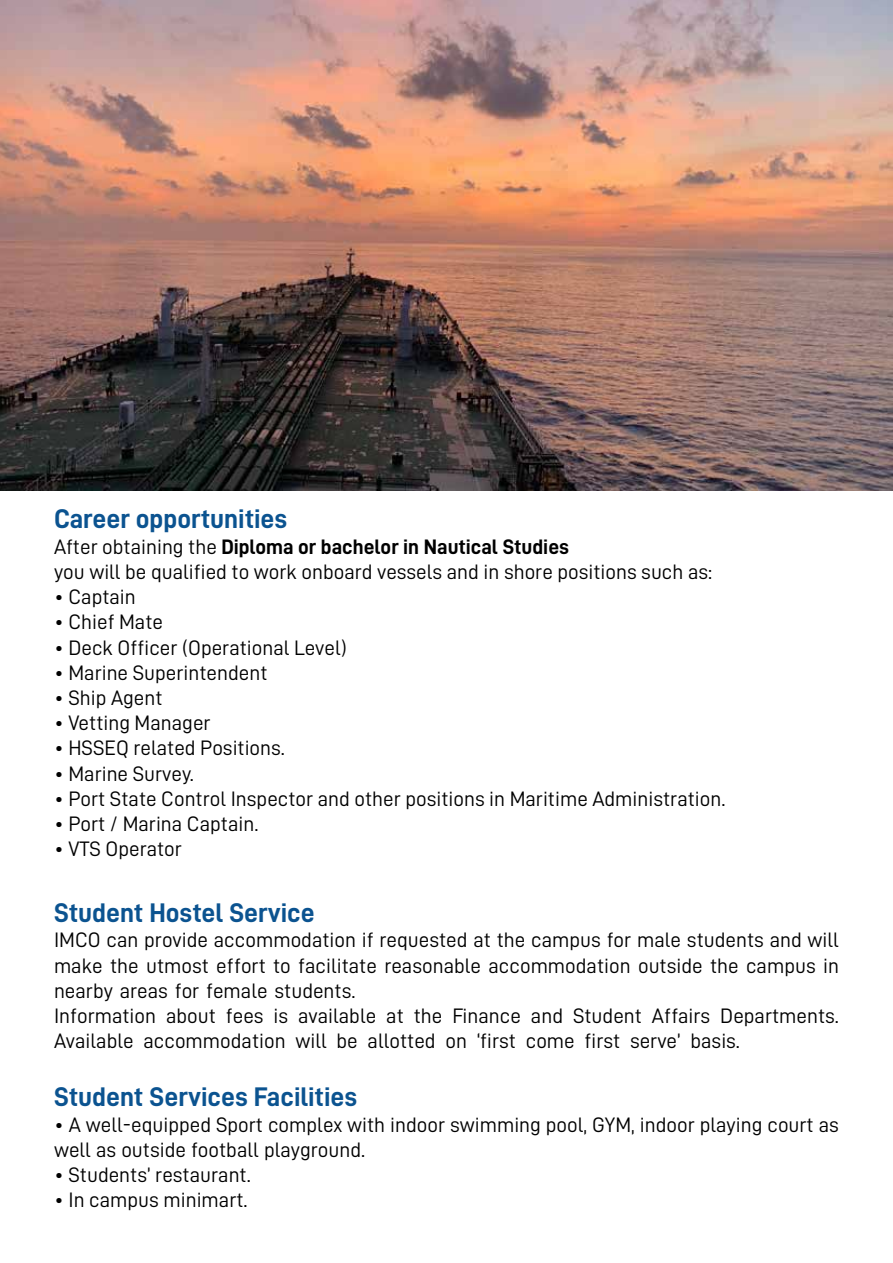
<style>
.page{position:relative;width:893px;height:1263px;background:#fff}
.page>*{position:absolute;margin:0;border:0;box-sizing:border-box;transform-origin:0 0}
.t1{font:27px "D DIN Bold";color:#0b5390}
.t2{font:21px/25.2px "D DIN";color:#000}
.t3{font:21px "D DIN Bold";color:#000}
.s1{font-family:"D DIN"}
</style>
<div class="page">
<img style="left:0;top:0;width:893px;height:490px">
<p class="t1" style="left:54px;top:504px;width:235px">Career opportunities</p>
<p class="t3" style="left:54px;top:535px;width:517px"><span class="s1">After obtaining the</span> Diploma or bachelor in Nautical Studies</p>
<p class="t2" style="left:54px;top:559px;width:660px">you will be qualified to work onboard vessels and in shore positions such as:</p>
<p class="t2" style="left:54px;top:584px;width:83px">• Captain</p>
<p class="t2" style="left:54px;top:609px;width:111px">• Chief Mate</p>
<p class="t2" style="left:54px;top:634px;width:294px">• Deck Officer (Operational Level)</p>
<p class="t2" style="left:54px;top:659px;width:215px">• Marine Superintendent</p>
<p class="t2" style="left:54px;top:685px;width:110px">• Ship Agent</p>
<p class="t2" style="left:54px;top:710px;width:158px">• Vetting Manager</p>
<p class="t2" style="left:54px;top:735px;width:232px">• HSSEQ related Positions.</p>
<p class="t2" style="left:54px;top:760px;width:142px">• Marine Survey.</p>
<p class="t2" style="left:54px;top:785px;width:673px">• Port State Control Inspector and other positions in Maritime Administration.</p>
<p class="t2" style="left:54px;top:811px;width:206px">• Port / Marina Captain.</p>
<p class="t2" style="left:54px;top:836px;width:129px">• VTS Operator</p>
<p class="t1" style="left:54px;top:898px;width:262px">Student Hostel Service</p>
<p class="t2" style="left:54px;top:927px;width:786px">IMCO can provide accommodation if requested at the campus for male students and will make the utmost effort to facilitate reasonable accommodation outside the campus in nearby areas for female students.<br>Information about fees is available at the Finance and Student Affairs Departments.<br>Available accommodation will be allotted on ‘first come first serve’ basis.</p>
<p class="t1" style="left:54px;top:1082px;width:305px">Student Services Facilities</p>
<p class="t2" style="left:54px;top:1111px;width:786px">• A well-equipped Sport complex with indoor swimming pool, GYM, indoor playing court as well as outside football playground.</p>
<p class="t2" style="left:54px;top:1162px;width:198px">• Students’ restaurant.</p>
<p class="t2" style="left:54px;top:1187px;width:195px">• In campus minimart.</p>
</div>
